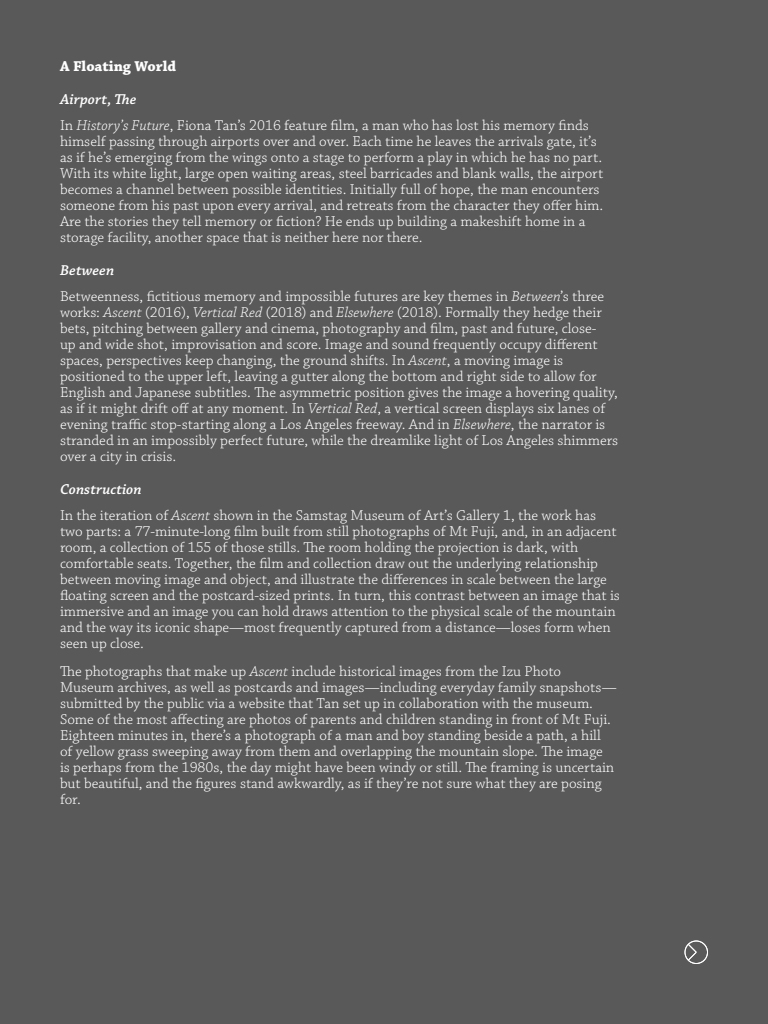
<style>
.page{position:relative;width:768px;height:1024px;background:#595959}
.page>*{position:absolute;margin:0;border:0;box-sizing:border-box;transform-origin:0 0}
.SS_white_body_copy{font:15px/16px "Chaparral Pro Light Capt";letter-spacing:-.005em;color:#fff}
.t1{font:15px "Chaparral Pro Semibold It Capt";color:#fff}
.SS_white_body_copy-2{font:15px "Chaparral Pro Bold Capt";letter-spacing:-.005em;color:#fff}
.s1{font-family:"Chaparral Pro Light It Capt"}
</style>
<div class="page">
<div style="left:684px;top:940px;width:24px;height:24px;border:1px solid #fff;border-radius:50%"></div>
<svg style="left:687px;top:943px;width:10px;height:19px"></svg>
<p class="SS_white_body_copy-2" style="left:60px;top:57px;width:118px">A Floating World</p>
<p class="t1" style="left:60px;top:91px;width:78px">Airport, The</p>
<p class="SS_white_body_copy" style="left:60px;top:118px;width:545px">In <span class="s1">History’s Future</span>, Fiona Tan’s 2016 feature film, a man who has lost his memory finds himself passing through airports over and over. Each time he leaves the arrivals gate, it’s as if he’s emerging from the wings onto a stage to perform a play in which he has no part.<br>With its white light, large open waiting areas, steel barricades and blank walls, the airport becomes a channel between possible identities. Initially full of hope, the man encounters someone from his past upon every arrival, and retreats from the character they offer him.<br>Are the stories they tell memory or fiction? He ends up building a makeshift home in a storage facility, another space that is neither here nor there.</p>
<p class="t1" style="left:60px;top:262px;width:56px">Between</p>
<p class="SS_white_body_copy" style="left:60px;top:289px;width:560px">Betweenness, fictitious memory and impossible futures are key themes in <span class="s1">Between</span>’s three works: <span class="s1">Ascent</span> (2016), <span class="s1">Vertical Red</span> (2018) and <span class="s1">Elsewhere</span> (2018). Formally they hedge their bets, pitching between gallery and cinema, photography and film, past and future, close-<br>up and wide shot, improvisation and score. Image and sound frequently occupy different spaces, perspectives keep changing, the ground shifts. In <span class="s1">Ascent</span>, a moving image is positioned to the upper left, leaving a gutter along the bottom and right side to allow for English and Japanese subtitles. The asymmetric position gives the image a hovering quality, as if it might drift off at any moment. In <span class="s1">Vertical Red</span>, a vertical screen displays six lanes of evening traffic stop-starting along a Los Angeles freeway. And in <span class="s1">Elsewhere</span>, the narrator is stranded in an impossibly perfect future, while the dreamlike light of Los Angeles shimmers over a city in crisis.</p>
<p class="t1" style="left:60px;top:481px;width:83px">Construction</p>
<p class="SS_white_body_copy" style="left:60px;top:508px;width:562px">In the iteration of <span class="s1">Ascent</span> shown in the Samstag Museum of Art’s Gallery 1, the work has two parts: a 77-minute-long film built from still photographs of Mt Fuji, and, in an adjacent room, a collection of 155 of those stills. The room holding the projection is dark, with comfortable seats. Together, the film and collection draw out the underlying relationship between moving image and object, and illustrate the differences in scale between the large floating screen and the postcard-sized prints. In turn, this contrast between an image that is immersive and an image you can hold draws attention to the physical scale of the mountain and the way its iconic shape—most frequently captured from a distance—loses form when seen up close.</p>
<p class="SS_white_body_copy" style="left:60px;top:664px;width:558px">The photographs that make up <span class="s1">Ascent</span> include historical images from the Izu Photo Museum archives, as well as postcards and images—including everyday family snapshots— submitted by the public via a website that Tan set up in collaboration with the museum.<br>Some of the most affecting are photos of parents and children standing in front of Mt Fuji.<br>Eighteen minutes in, there’s a photograph of a man and boy standing beside a path, a hill of yellow grass sweeping away from them and overlapping the mountain slope. The image is perhaps from the 1980s, the day might have been windy or still. The framing is uncertain but beautiful, and the figures stand awkwardly, as if they’re not sure what they are posing for.</p>
</div>
